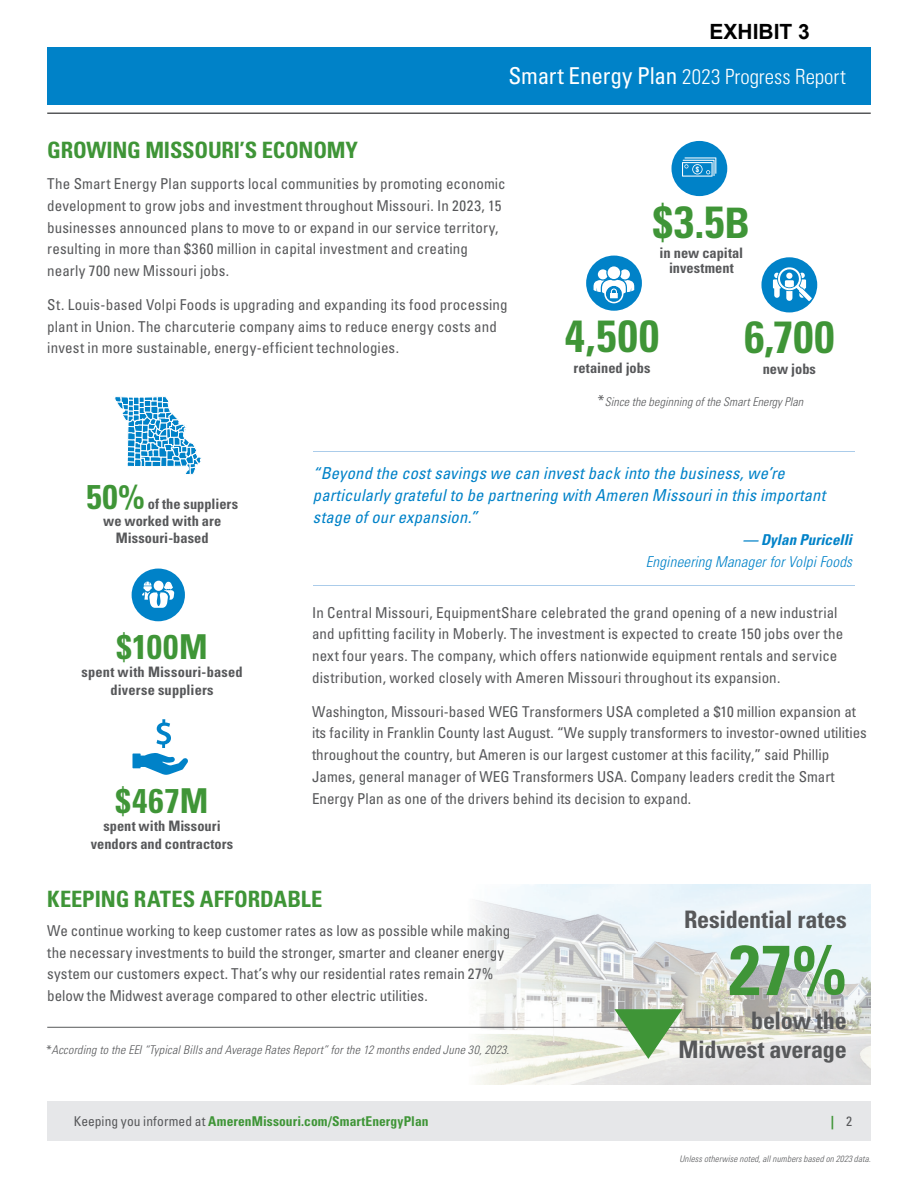
<style>
.page{position:relative;width:918px;height:1188px;background:#fff}
.page>*{position:absolute;margin:0;border:0;box-sizing:border-box;transform-origin:0 0}
.t1{font:700 condensed 70.5px "Univers LT Std";color:#3f9537}
.t2{font:700 condensed 45px "Univers LT Std";letter-spacing:.025em;color:#3f9537}
.t3{font:700 condensed 34.35px "Univers LT Std";letter-spacing:.025em;color:#3f9537}
.t4{font:700 condensed 24.15px/29px "Univers LT Std";letter-spacing:-.015em;color:#57585a;text-align:right}
.t5{font:700 condensed 22.5px "Univers LT Std";letter-spacing:-.01em;color:#3f9537}
.t6{font:300 condensed 21px "Univers LT Std";letter-spacing:.005em;color:#fff}
.t7{font:700 21px "Arial";color:#000}
.t8{font:italic condensed 16.5px/21.8px "Univers LT Std";letter-spacing:.015em;color:#0082c8}
.t9{font:condensed 15px/21.8px "Univers LT Std";letter-spacing:.005em;color:#57585a}
.t10{font:italic 300 condensed 15px "Univers LT Std";letter-spacing:.015em;color:#0082c8}
.t11{font:italic 700 condensed 15px "Univers LT Std";color:#0082c8}
.t12{font:700 condensed 14.4px/17.9px "Univers LT Std";letter-spacing:.005em;color:#57585a;text-align:center}
.t13{font:700 condensed 13.5px "Univers LT Std";letter-spacing:.005em;color:#3f9537}
.t14{font:italic 300 condensed 12px "Univers LT Std";letter-spacing:.015em;color:#57585a}
.t15{font:italic 300 condensed 9px "Univers LT Std";letter-spacing:.015em;color:#57585a}
.t16{font:700 condensed 7.5px "Univers LT Std";color:#fff}
.s1{font-weight:400;font-size:23.25px}
.s2{font-size:42px}
.s3{font-size:14.55px}
.s4{font-weight:400;font-style:normal;font-size:15px}
.s5{font-weight:400;font-style:normal}
.s6{font-weight:400;color:#57585a}
</style>
<div class="page">
<img style="left:468px;top:885px;width:403px;height:199px">
<hr style="left:47px;top:1027px;width:695px;height:1px;background:#57585a">
<svg style="left:614px;top:1009px;width:68px;height:50px"></svg>
<div style="left:47px;top:47px;width:824px;height:58px;background:#0082c8"></div>
<div style="left:47px;top:1101px;width:824px;height:40px;background:#e6e7e9"></div>
<hr style="left:47px;top:112px;width:824px;height:2px;background:#57585a">
<div style="left:761px;top:257px;width:56px;height:55px;background:#0082c8;border-radius:50%"></div>
<svg style="left:773px;top:266px;width:39px;height:35px"></svg>
<svg style="left:139px;top:719px;width:49px;height:56px"></svg>
<div style="left:132px;top:754px;width:9px;height:14px;background:#0082c8"></div>
<div style="left:132px;top:569px;width:53px;height:52px;background:#0082c8;border-radius:50%"></div>
<svg style="left:142px;top:582px;width:32px;height:26px"></svg>
<hr style="left:313px;top:451px;width:541px;height:1px;background:#abccea">
<hr style="left:313px;top:585px;width:541px;height:1px;background:#abccea">
<svg style="left:114px;top:396px;width:87px;height:79px"></svg>
<div style="left:586px;top:256px;width:56px;height:55px;background:#0082c8;border-radius:50%"></div>
<svg style="left:594px;top:266px;width:40px;height:37px"></svg>
<div style="left:671px;top:141px;width:56px;height:55px;background:#0082c8;border-radius:50%"></div>
<svg style="left:682px;top:157px;width:34px;height:20px"></svg>
<h3 class="t7" style="left:710px;top:17px;width:102px">EXHIBIT 3</h3>
<h3 class="t6" style="left:509px;top:64px;width:339px"><span class="s1">Smart Energy Plan</span> 2023 Progress Report</h3>
<h3 class="t5" style="left:47px;top:136px;width:312px">GROWING MISSOURI’S ECONOMY</h3>
<p class="t9" style="left:47px;top:173px;width:460px">The Smart Energy Plan supports local communities by promoting economic development to grow jobs and investment throughout Missouri. In 2023, 15 businesses announced plans to move to or expand in our service territory, resulting in more than $360 million in capital investment and creating nearly 700 new Missouri jobs.</p>
<p class="t9" style="left:47px;top:294px;width:462px">St. Louis-based Volpi Foods is upgrading and expanding its food processing plant in Union. The charcuterie company aims to reduce energy costs and invest in more sustainable, energy-efficient technologies.</p>
<p class="t16" style="left:696px;top:165px;width:5px">$</p>
<h2 class="t2" style="left:653px;top:194px;width:99px">$3.5<span class="s2">B</span></h2>
<p class="t12" style="left:660px;top:245px;width:85px;line-height:15.5px"><span class="s3">in</span> new capital investment</p>
<h2 class="t2" style="left:565px;top:309px;width:96px">4,500</h2>
<p class="t12" style="left:574px;top:359px;width:78px">retained jobs</p>
<h2 class="t2" style="left:744px;top:310px;width:91px">6,700</h2>
<p class="t12" style="left:763px;top:360px;width:55px">new jobs</p>
<p class="t14" style="left:598px;top:395px;width:207px"><span class="s4">*</span>Since the beginning of the Smart Energy Plan</p>
<h3 class="t3" style="left:86px;top:475px;width:60px">50%</h3>
<p class="t12" style="left:148px;top:494px;width:92px">of the suppliers</p>
<p class="t12" style="left:103px;top:512px;width:119px">we worked with are</p>
<p class="t12" style="left:116px;top:529px;width:94px">Missouri-based</p>
<h3 class="t3" style="left:116px;top:626px;width:93px">$100M</h3>
<p class="t12" style="left:82px;top:664px;width:162px;line-height:17.2px">spent with Missouri-based diverse suppliers</p>
<h3 class="t3" style="left:116px;top:779px;width:94px">$467M</h3>
<p class="t12" style="left:91px;top:817px;width:144px">spent with Missouri vendors and contractors</p>
<p class="t8" style="left:313px;top:462px;width:514px">“Beyond the cost savings we can invest back into the business, we’re particularly grateful to be partnering with Ameren Missouri in this important stage of our expansion.”</p>
<p class="t11" style="left:743px;top:531px;width:111px">— Dylan Puricelli</p>
<p class="t10" style="left:646px;top:553px;width:208px">Engineering Manager for Volpi Foods</p>
<p class="t9" style="left:312px;top:601px;width:533px">In Central Missouri, EquipmentShare celebrated the grand opening of a new industrial and upfitting facility in Moberly. The investment is expected to create 150 jobs over the next four years. The company, which offers nationwide equipment rentals and service distribution, worked closely with Ameren Missouri throughout its expansion.</p>
<p class="t9" style="left:312px;top:700px;width:556px">Washington, Missouri-based WEG Transformers USA completed a $10 million expansion at its facility in Franklin County last August. “We supply transformers to investor-owned utilities throughout the country, but Ameren is our largest customer at this facility,” said Phillip James, general manager of WEG Transformers USA. Company leaders credit the Smart Energy Plan as one of the drivers behind its decision to expand.</p>
<h3 class="t5" style="left:47px;top:886px;width:277px">KEEPING RATES AFFORDABLE</h3>
<p class="t9" style="left:47px;top:920px;width:465px">We continue working to keep customer rates as low as possible while making the necessary investments to build the stronger, smarter and cleaner energy system our customers expect. That’s why our residential rates remain 27% below the Midwest average compared to other electric utilities.</p>
<p class="t14" style="left:46px;top:1043px;width:464px"><span class="s5">*</span>According to the EEI “Typical Bills and Average Rates Report” for the 12 months ended June 30, 2023.</p>
<h3 class="t4" style="left:684px;top:904px;width:164px">Residential rates</h3>
<h1 class="t1" style="left:729px;top:927px;width:119px">27%</h1>
<h3 class="t4" style="left:679px;top:1006px;width:170px">below the<br>Midwest average</h3>
<p class="t13" style="left:74px;top:1113px;width:356px"><span class="s6">Keeping you informed at</span> AmerenMissouri.com/SmartEnergyPlan</p>
<p class="t13" style="left:831px;top:1113px;width:23px">| <span class="s6">2</span></p>
<p class="t15" style="left:679px;top:1153px;width:193px">Unless otherwise noted, all numbers based on 2023 data.</p>
</div>
